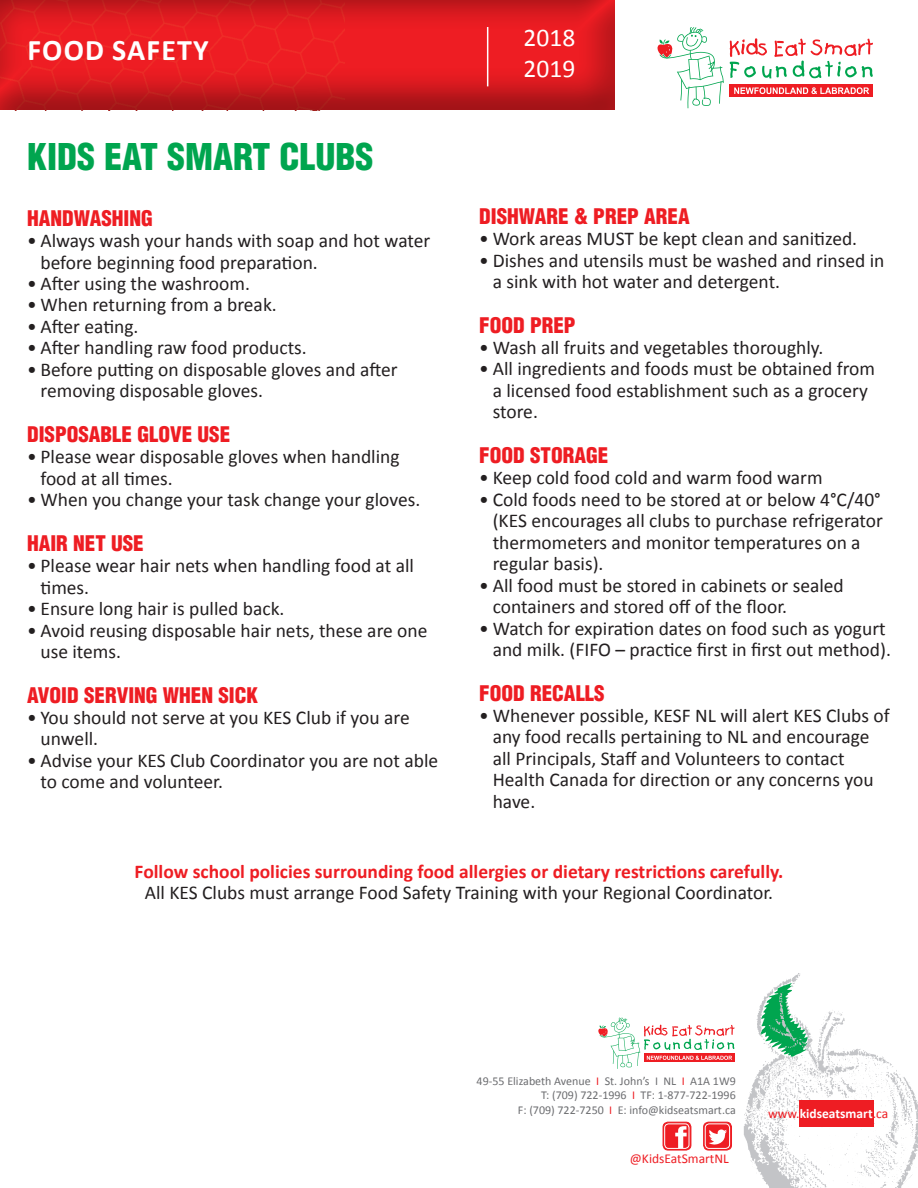
<style>
.page{position:relative;width:918px;height:1188px;background:#fff}
.page>*{position:absolute;margin:0;border:0;box-sizing:border-box;transform-origin:0 0}
.heading_2{font:36px "Switzerland Cond Black Plain";color:#00a54f}
.t1{font:700 30px "Calibri";letter-spacing:.04em;color:#fff}
.t2{font:25.5px "Calibri";color:#fff}
.t3{font:21px "Switzerland Cond Black Plain";color:#ee1d23}
.t4{font:19.5px/21.5px "Calibri";color:#231f20}
.t5{font:700 19.5px "Calibri";color:#ee1d23}
.t6{font:700 13.5px "Calibri";color:#fff}
.t7{font:13.5px "Calibri";color:#ee1d23}
.t8{font:12px "Calibri";color:#6c6d70}
.s1{color:#ee1d23}
.s2{font-weight:400;color:#ee1d23}
</style>
<div class="page">
<div style="left:0;top:0;width:616px;height:112px;background:#231f20;opacity:.5"></div>
<div style="left:729px;top:84px;width:144px;height:13px;background:#ee1d23"></div>
<svg style="left:734px;top:87px;width:135px;height:7px"></svg>
<svg style="left:730px;top:38px;width:143px;height:40px"></svg>
<svg style="left:657px;top:27px;width:67px;height:81px"></svg>
<hr style="left:487px;top:27px;width:1px;height:59px;background:#fff">
<img style="left:744px;top:973px;width:174px;height:215px">
<div style="left:799px;top:1100px;width:75px;height:26px;background:#ee1d23"></div>
<svg style="left:598px;top:1018px;width:137px;height:51px"></svg>
<div style="left:663px;top:1122px;width:28px;height:28px;background:#ee1d23;border-radius:5px"></div>
<div style="left:663px;top:1122px;width:28px;height:28px;border:1px solid #ee1d23;border-radius:5px"></div>
<div style="left:664px;top:1123px;width:25px;height:26px;border:1px solid #fff;border-radius:4px"></div>
<svg style="left:675px;top:1126px;width:12px;height:22px"></svg>
<div style="left:704px;top:1122px;width:28px;height:28px;background:#ee1d23;border-radius:5px"></div>
<div style="left:703px;top:1122px;width:29px;height:28px;border:1px solid #ee1d23;border-radius:5px"></div>
<div style="left:705px;top:1123px;width:25px;height:26px;border:1px solid #fff;border-radius:4px"></div>
<svg style="left:709px;top:1129px;width:18px;height:16px"></svg>
<p class="t1" style="left:28px;top:31px;width:183px">FOOD SAFETY</p>
<p class="heading_2" style="left:27px;top:135px;width:348px">KIDS EAT SMART CLUBS</p>
<p class="t3" style="left:27px;top:205px;width:127px">HANDWASHING</p>
<p class="t4" style="left:40px;top:230px;width:391px;text-indent:-14px">• Always wash your hands with soap and hot water before beginning food preparation.</p>
<p class="t4" style="left:27px;top:273px;width:225px">• After using the washroom.</p>
<p class="t4" style="left:27px;top:294px;width:251px">• When returning from a break.</p>
<p class="t4" style="left:27px;top:316px;width:113px">• After eating.</p>
<p class="t4" style="left:27px;top:337px;width:281px">• After handling raw food products.</p>
<p class="t4" style="left:40px;top:359px;width:359px;text-indent:-14px">• Before putting on disposable gloves and after removing disposable gloves.</p>
<p class="t3" style="left:27px;top:421px;width:205px">DISPOSABLE GLOVE USE</p>
<p class="t4" style="left:40px;top:446px;width:361px;text-indent:-14px">• Please wear disposable gloves when handling food at all times.</p>
<p class="t4" style="left:27px;top:489px;width:395px">• When you change your task change your gloves.</p>
<p class="t3" style="left:27px;top:530px;width:118px">HAIR NET USE</p>
<p class="t4" style="left:40px;top:555px;width:375px;text-indent:-14px">• Please wear hair nets when handling food at all times.</p>
<p class="t4" style="left:27px;top:598px;width:259px">• Ensure long hair is pulled back.</p>
<p class="t4" style="left:40px;top:619px;width:389px;text-indent:-14px">• Avoid reusing disposable hair nets, these are one use items.</p>
<p class="t3" style="left:27px;top:682px;width:233px">AVOID SERVING WHEN SICK</p>
<p class="t4" style="left:40px;top:707px;width:371px;text-indent:-14px">• You should not serve at you KES Club if you are unwell.</p>
<p class="t4" style="left:40px;top:750px;width:399px;text-indent:-14px">• Advise your KES Club Coordinator you are not able to come and volunteer.</p>
<p class="t2" style="left:524px;top:22px;width:53px">2018</p>
<p class="t2" style="left:524px;top:52px;width:53px">2019</p>
<p class="t3" style="left:479px;top:203px;width:212px">DISHWARE &amp; PREP AREA</p>
<p class="t4" style="left:479px;top:228px;width:379px">• Work areas MUST be kept clean and sanitized.</p>
<p class="t4" style="left:493px;top:249px;width:393px;text-indent:-14px">• Dishes and utensils must be washed and rinsed in a sink with hot water and detergent.</p>
<p class="t3" style="left:479px;top:312px;width:98px">FOOD PREP</p>
<p class="t4" style="left:479px;top:337px;width:346px">• Wash all fruits and vegetables thoroughly.</p>
<p class="t4" style="left:493px;top:358px;width:384px;text-indent:-14px">• All ingredients and foods must be obtained from a licensed food establishment such as a grocery store.</p>
<p class="t3" style="left:479px;top:442px;width:131px">FOOD STORAGE</p>
<p class="t4" style="left:479px;top:467px;width:345px">• Keep cold food cold and warm food warm</p>
<p class="t4" style="left:493px;top:489px;width:392px;text-indent:-14px">• Cold foods need to be stored at or below 4°C/40° (KES encourages all clubs to purchase refrigerator thermometers and monitor temperatures on a regular basis).</p>
<p class="t4" style="left:493px;top:574px;width:353px;text-indent:-14px">• All food must be stored in cabinets or sealed containers and stored off of the floor.</p>
<p class="t4" style="left:479px;top:617px;width:413px;text-align:right">• Watch for expiration dates on food such as yogurt and milk. (FIFO – practice first in first out method).</p>
<p class="t3" style="left:479px;top:680px;width:127px">FOOD RECALLS</p>
<p class="t4" style="left:493px;top:705px;width:398px;text-indent:-14px">• Whenever possible, KESF NL will alert KES Clubs of any food recalls pertaining to NL and encourage all Principals, Staff and Volunteers to contact Health Canada for direction or any concerns you have.</p>
<p class="t5" style="left:135px;top:859px;width:650px">Follow school policies surrounding food allergies or dietary restrictions carefully.</p>
<p class="t4" style="left:145px;top:882px;width:630px">All KES Clubs must arrange Food Safety Training with your Regional Coordinator.</p>
<p class="t8" style="left:477px;top:1073px;width:261px">49-55 Elizabeth Avenue <span class="s1">I</span> St. John’s I NL <span class="s1">I</span> A1A 1W9</p>
<p class="t8" style="left:541px;top:1088px;width:196px">T: (709) 722-1996 <span class="s1">I</span> TF: 1-877-722-1996</p>
<p class="t8" style="left:518px;top:1102px;width:219px">F: (709) 722-7250 <span class="s1">I</span> E: info@kidseatsmart.ca</p>
<p class="t6" style="left:768px;top:1105px;width:122px"><span class="s2">www.</span>kidseatsmart<span class="s2">.ca</span></p>
<p class="t7" style="left:630px;top:1150px;width:100px">@KidsEatSmartNL</p>
</div>
